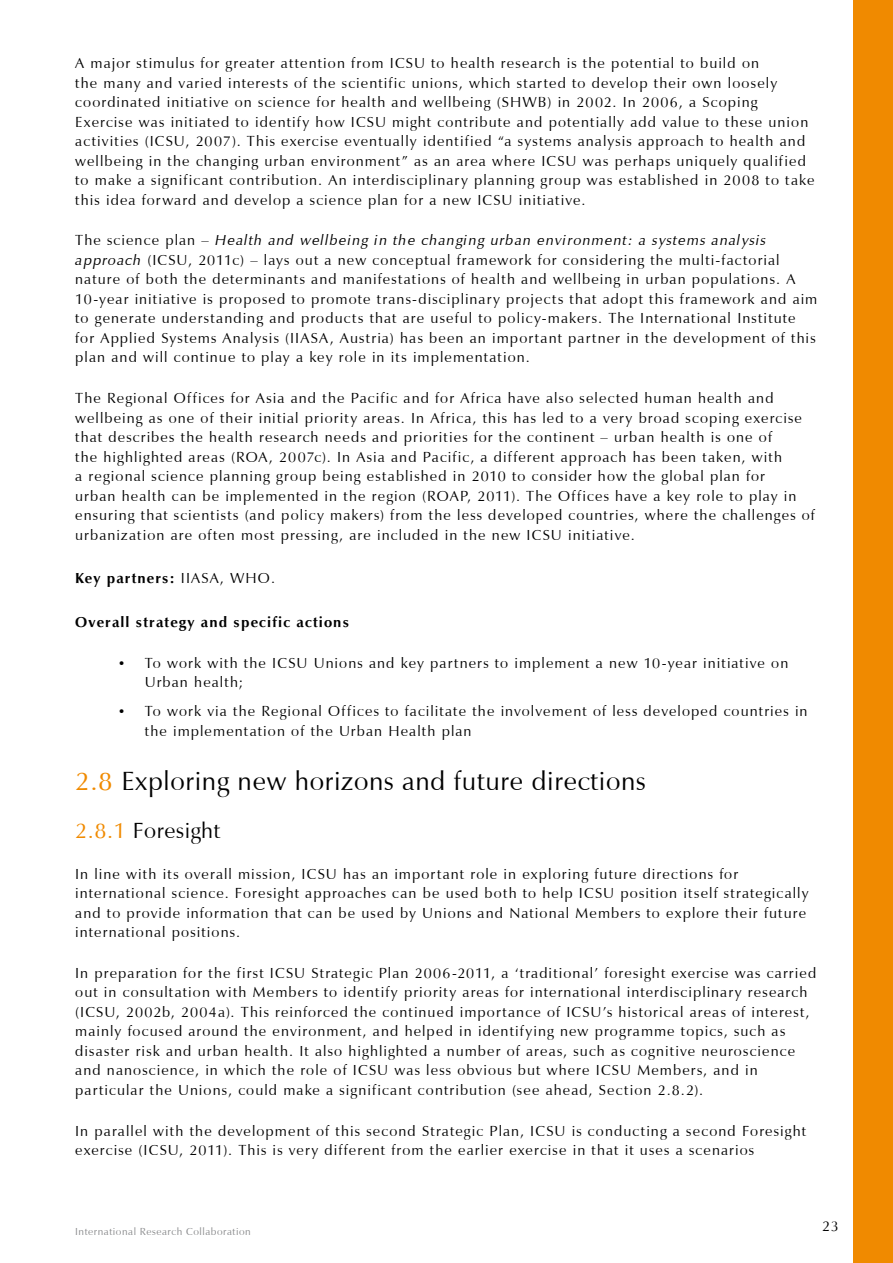
<style>
.page{position:relative;width:893px;height:1263px;background:#fff}
.page>*{position:absolute;margin:0;border:0;box-sizing:border-box;transform-origin:0 0}
.t1{font:27px "Vera Humana 95";letter-spacing:.025em;color:#000}
.t2{font:22.5px "Vera Humana 95";letter-spacing:.025em;color:#000}
.t3{font:15px/19.5px "Vera Humana 95";letter-spacing:.075em;color:#000}
.t4{font:700 15px "Vera Humana 95";letter-spacing:.075em;color:#000}
.t5{font:10.5px "Vera Humana 95";letter-spacing:.05em;color:#87888a}
.s1{font-style:italic}
.s2{font-weight:400}
.s3{font-size:13.5px}
.s4{color:#f08a00}
</style>
<div class="page">
<div style="left:853px;top:0;width:40px;height:1263px;background:#f08a00"></div>
<p class="t3" style="left:75px;top:53px;width:741px">A major stimulus for greater attention from ICSU to health research is the potential to build on<br>the many and varied interests of the scientific unions, which started to develop their own loosely coordinated initiative on science for health and wellbeing (SHWB) in 2002. In 2006, a Scoping Exercise was initiated to identify how ICSU might contribute and potentially add value to these union activities (ICSU, 2007). This exercise eventually identified “a systems analysis approach to health and wellbeing in the changing urban environment” as an area where ICSU was perhaps uniquely qualified to make a significant contribution. An interdisciplinary planning group was established in 2008 to take this idea forward and develop a science plan for a new ICSU initiative.</p>
<p class="t3" style="left:75px;top:231px;width:744px">The science plan – <span class="s1">Health and wellbeing in the changing urban environment: a systems analysis approach</span> (ICSU, 2011c) – lays out a new conceptual framework for considering the multi-factorial nature of both the determinants and manifestations of health and wellbeing in urban populations. A 10-year initiative is proposed to promote trans-disciplinary projects that adopt this framework and aim to generate understanding and products that are useful to policy-makers. The International Institute for Applied Systems Analysis (IIASA, Austria) has been an important partner in the development of this plan and will continue to play a key role in its implementation.</p>
<p class="t3" style="left:75px;top:388px;width:741px">The Regional Offices for Asia and the Pacific and for Africa have also selected human health and wellbeing as one of their initial priority areas. In Africa, this has led to a very broad scoping exercise that describes the health research needs and priorities for the continent – urban health is one of<br>the highlighted areas (ROA, 2007c). In Asia and Pacific, a different approach has been taken, with<br>a regional science planning group being established in 2010 to consider how the global plan for<br>urban health can be implemented in the region (ROAP, 2011). The Offices have a key role to play in ensuring that scientists (and policy makers) from the less developed countries, where the challenges of urbanization are often most pressing, are included in the new ICSU initiative.</p>
<p class="t4" style="left:75px;top:569px;width:201px">Key partners: <span class="s2">IIASA, WHO.</span></p>
<p class="t4" style="left:75px;top:613px;width:275px">Overall strategy and specific actions</p>
<p class="t3" style="left:145px;top:653px;width:645px;text-indent:-27px"><span class="s3">•</span> To work with the ICSU Unions and key partners to implement a new 10-year initiative on<br>Urban health;</p>
<p class="t3" style="left:145px;top:701px;width:664px;text-indent:-27px"><span class="s3">•</span> To work via the Regional Offices to facilitate the involvement of less developed countries in the implementation of the Urban Health plan</p>
<h1 class="t1" style="left:75px;top:764px;width:572px"><span class="s4">2.8</span> Exploring new horizons and future directions</h1>
<h2 class="t2" style="left:75px;top:817px;width:146px"><span class="s4">2.8.1</span> Foresight</h2>
<p class="t3" style="left:75px;top:864px;width:735px">In line with its overall mission, ICSU has an important role in exploring future directions for international science. Foresight approaches can be used both to help ICSU position itself strategically and to provide information that can be used by Unions and National Members to explore their future international positions.</p>
<p class="t3" style="left:75px;top:963px;width:743px">In preparation for the first ICSU Strategic Plan 2006-2011, a ‘traditional’ foresight exercise was carried out in consultation with Members to identify priority areas for international interdisciplinary research (ICSU, 2002b, 2004a). This reinforced the continued importance of ICSU’s historical areas of interest, mainly focused around the environment, and helped in identifying new programme topics, such as disaster risk and urban health. It also highlighted a number of areas, such as cognitive neuroscience and nanoscience, in which the role of ICSU was less obvious but where ICSU Members, and in particular the Unions, could make a significant contribution (see ahead, Section 2.8.2).</p>
<p class="t3" style="left:75px;top:1121px;width:732px">In parallel with the development of this second Strategic Plan, ICSU is conducting a second Foresight exercise (ICSU, 2011). This is very different from the earlier exercise in that it uses a scenarios</p>
<p class="t5" style="left:75px;top:1225px;width:177px">International Research Collaboration</p>
<p class="t3" style="left:822px;top:1216px;width:18px">23</p>
</div>
